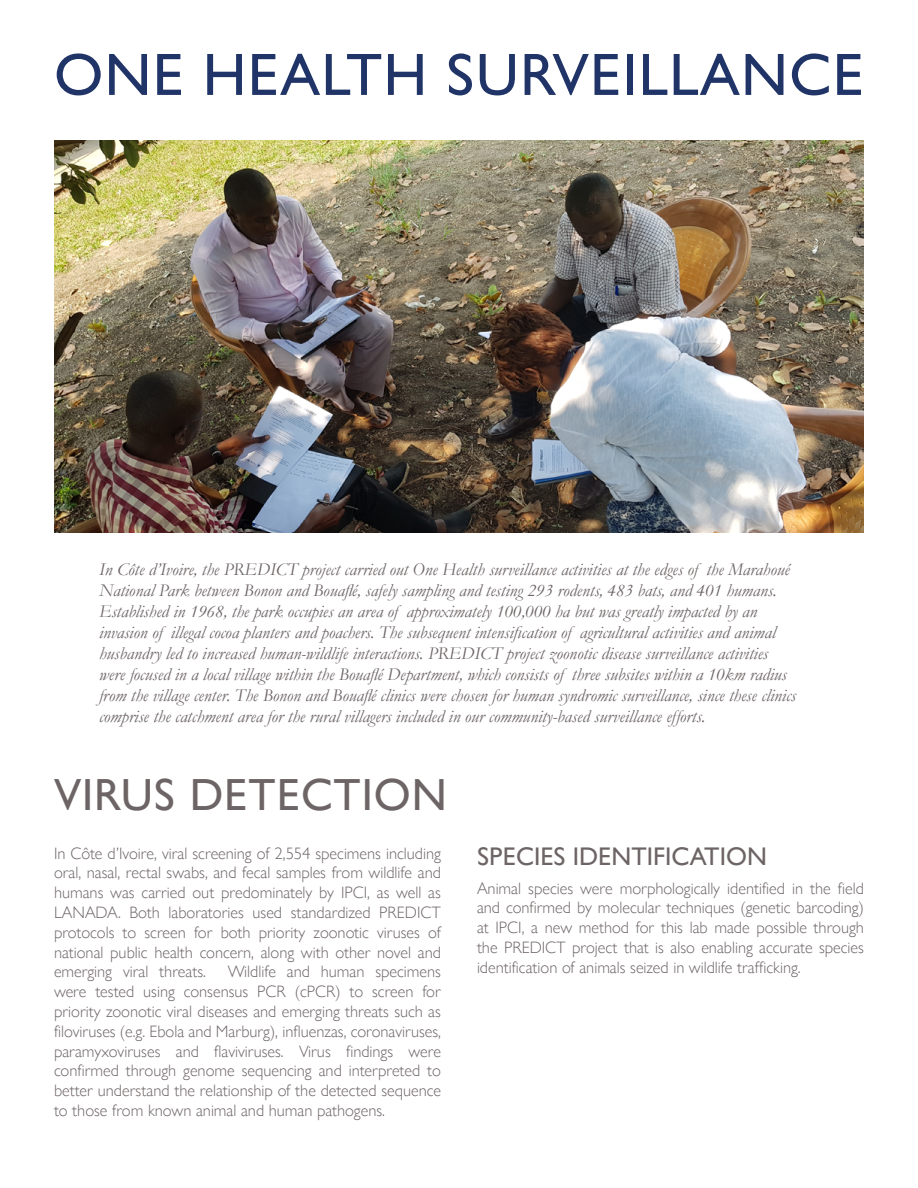
<style>
.page{position:relative;width:918px;height:1188px;background:#fff}
.page>*{position:absolute;margin:0;border:0;box-sizing:border-box;transform-origin:0 0}
.t1{font:60px "Gill Sans Nova";letter-spacing:.02em;color:#203468}
.t2{font:45px "Gill Sans Nova";letter-spacing:.02em;color:#6d6465}
.t3{font:25.5px "Gill Sans Nova";color:#6d6465}
.t4{font:italic 18px/21px "Garamond";color:#6d6465}
.t5{font:300 16.5px/19.8px "Gill Sans Nova";color:#6d6465;text-align:justify}
</style>
<div class="page">
<img style="left:54px;top:140px;width:810px;height:393px">
<h1 class="t1" style="left:54px;top:40px;width:811px">ONE HEALTH SURVEILLANCE</h1>
<p class="t4" style="left:99px;top:559px;width:699px">In Côte d’Ivoire, the PREDICT project carried out One Health surveillance activities at the edges of the Marahoué National Park between Bonon and Bouaflé, safely sampling and testing 293 rodents, 483 bats, and 401 humans.<br>Established in 1968, the park occupies an area of approximately 100,000 ha but was greatly impacted by an invasion of illegal cocoa planters and poachers. The subsequent intensification of agricultural activities and animal husbandry led to increased human-wildlife interactions. PREDICT project zoonotic disease surveillance activities were focused in a local village within the Bouaflé Department, which consists of three subsites within a 10km radius from the village center. The Bonon and Bouaflé clinics were chosen for human syndromic surveillance, since these clinics comprise the catchment area for the rural villagers included in our community-based surveillance efforts.</p>
<h2 class="t2" style="left:54px;top:769px;width:394px">VIRUS DETECTION</h2>
<p class="t5" style="left:54px;top:843px;width:389px">In Côte d’Ivoire, viral screening of 2,554 specimens including oral, nasal, rectal swabs, and fecal samples from wildlife and humans was carried out predominately by IPCI, as well as LANADA. Both laboratories used standardized PREDICT protocols to screen for both priority zoonotic viruses of national public health concern, along with other novel and emerging viral threats.</p>
<p class="t5" style="left:54px;top:962px;width:389px;text-indent:174px">Wildlife and human specimens were tested using consensus PCR (cPCR) to screen for priority zoonotic viral diseases and emerging threats such as filoviruses (e.g. Ebola and Marburg), influenzas, coronaviruses, paramyxoviruses and flaviviruses. Virus findings were confirmed through genome sequencing and interpreted to better understand the relationship of the detected sequence to those from known animal and human pathogens.</p>
<h3 class="t3" style="left:477px;top:841px;width:291px">SPECIES IDENTIFICATION</h3>
<p class="t5" style="left:477px;top:878px;width:389px">Animal species were morphologically identified in the field and confirmed by molecular techniques (genetic barcoding) at IPCI, a new method for this lab made possible through the PREDICT project that is also enabling accurate species identification of animals seized in wildlife trafficking.</p>
</div>
